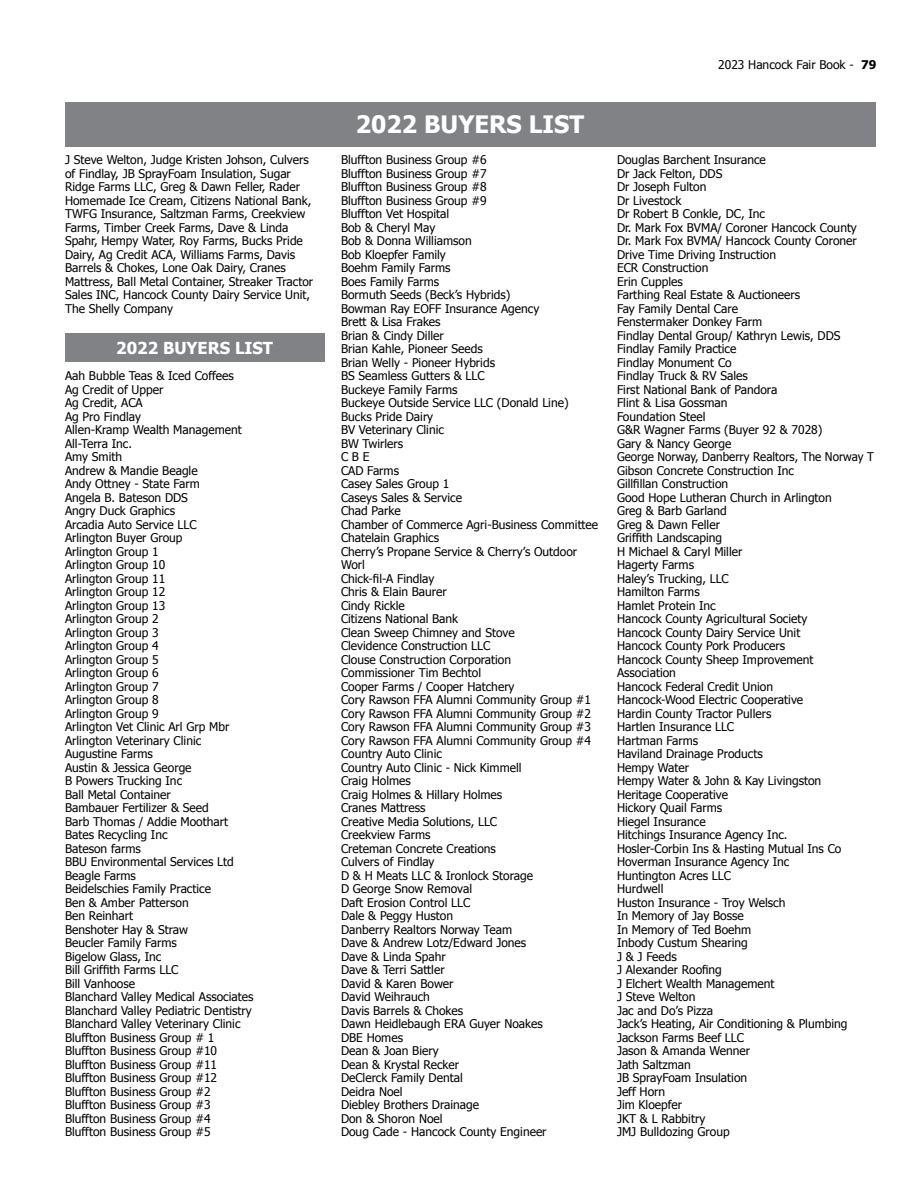
<style>
.page{position:relative;width:918px;height:1188px;background:#fff}
.page>*{position:absolute;margin:0;border:0;box-sizing:border-box;transform-origin:0 0}
.t1{font:700 24px "Tahoma";color:#fff}
.t2{font:700 16.5px "Tahoma";color:#fff}
.t3{font:12px/13.5px "Tahoma";color:#000}
.s1{font-weight:700}
</style>
<div class="page">
<div style="left:65px;top:333px;width:259px;height:29px;background:#808285"></div>
<div style="left:65px;top:102px;width:810px;height:44px;background:#808285"></div>
<p class="t3" style="left:718px;top:57px;width:160px">2023 Hancock Fair Book - <span class="s1">79</span></p>
<p class="t1" style="left:296px;top:108px;width:349px">BAKING, CANNING &amp; CANDY</p>
<p class="t3" style="left:65px;top:152px;width:250px">J Steve Welton, Judge Kristen Johson, Culvers of Findlay, JB SprayFoam Insulation, Sugar Ridge Farms LLC, Greg &amp; Dawn Feller, Rader Homemade Ice Cream, Citizens National Bank, TWFG Insurance, Saltzman Farms, Creekview Farms, Timber Creek Farms, Dave &amp; Linda Spahr, Hempy Water, Roy Farms, Bucks Pride Dairy, Ag Credit ACA, Williams Farms, Davis Barrels &amp; Chokes, Lone Oak Dairy, Cranes Mattress, Ball Metal Container, Streaker Tractor Sales INC, Hancock County Dairy Service Unit, The Shelly Company</p>
<p class="t1" style="left:356px;top:108px;width:230px">2022 BUYERS LIST</p>
<p class="t3" style="left:341px;top:152px;width:259px">Bluffton Business Group #6<br>Bluffton Business Group #7<br>Bluffton Business Group #8<br>Bluffton Business Group #9<br>Bluffton Vet Hospital<br>Bob &amp; Cheryl May<br>Bob &amp; Donna Williamson<br>Bob Kloepfer Family<br>Boehm Family Farms<br>Boes Family Farms<br>Bormuth Seeds (Beck’s Hybrids)<br>Bowman Ray EOFF Insurance Agency<br>Brett &amp; Lisa Frakes<br>Brian &amp; Cindy Diller<br>Brian Kahle, Pioneer Seeds<br>Brian Welly - Pioneer Hybrids<br>BS Seamless Gutters &amp; LLC<br>Buckeye Family Farms<br>Buckeye Outside Service LLC (Donald Line)<br>Bucks Pride Dairy<br>BV Veterinary Clinic<br>BW Twirlers<br>C B E<br>CAD Farms<br>Casey Sales Group 1<br>Caseys Sales &amp; Service<br>Chad Parke<br>Chamber of Commerce Agri-Business Committee<br>Chatelain Graphics<br>Cherry’s Propane Service &amp; Cherry’s Outdoor<br>Worl<br>Chick-fil-A Findlay<br>Chris &amp; Elain Baurer<br>Cindy Rickle<br>Citizens National Bank<br>Clean Sweep Chimney and Stove<br>Clevidence Construction LLC<br>Clouse Construction Corporation<br>Commissioner Tim Bechtol<br>Cooper Farms / Cooper Hatchery<br>Cory Rawson FFA Alumni Community Group #1<br>Cory Rawson FFA Alumni Community Group #2<br>Cory Rawson FFA Alumni Community Group #3<br>Cory Rawson FFA Alumni Community Group #4<br>Country Auto Clinic<br>Country Auto Clinic - Nick Kimmell<br>Craig Holmes<br>Craig Holmes &amp; Hillary Holmes<br>Cranes Mattress<br>Creative Media Solutions, LLC<br>Creekview Farms<br>Creteman Concrete Creations<br>Culvers of Findlay<br>D &amp; H Meats LLC &amp; Ironlock Storage<br>D George Snow Removal<br>Daft Erosion Control LLC<br>Dale &amp; Peggy Huston<br>Danberry Realtors Norway Team<br>Dave &amp; Andrew Lotz/Edward Jones<br>Dave &amp; Linda Spahr<br>Dave &amp; Terri Sattler<br>David &amp; Karen Bower<br>David Weihrauch<br>Davis Barrels &amp; Chokes<br>Dawn Heidlebaugh ERA Guyer Noakes<br>DBE Homes<br>Dean &amp; Joan Biery<br>Dean &amp; Krystal Recker<br>DeClerck Family Dental<br>Deidra Noel<br>Diebley Brothers Drainage<br>Don &amp; Shoron Noel<br>Doug Cade - Hancock County Engineer</p>
<p class="t3" style="left:617px;top:152px;width:259px">Douglas Barchent Insurance<br>Dr Jack Felton, DDS<br>Dr Joseph Fulton<br>Dr Livestock<br>Dr Robert B Conkle, DC, Inc<br>Dr. Mark Fox BVMA/ Coroner Hancock County<br>Dr. Mark Fox BVMA/ Hancock County Coroner<br>Drive Time Driving Instruction<br>ECR Construction<br>Erin Cupples<br>Farthing Real Estate &amp; Auctioneers<br>Fay Family Dental Care<br>Fenstermaker Donkey Farm<br>Findlay Dental Group/ Kathryn Lewis, DDS<br>Findlay Family Practice<br>Findlay Monument Co<br>Findlay Truck &amp; RV Sales<br>First National Bank of Pandora<br>Flint &amp; Lisa Gossman<br>Foundation Steel<br>G&amp;R Wagner Farms (Buyer 92 &amp; 7028)<br>Gary &amp; Nancy George<br>George Norway, Danberry Realtors, The Norway T<br>Gibson Concrete Construction Inc<br>Gillfillan Construction<br>Good Hope Lutheran Church in Arlington<br>Greg &amp; Barb Garland<br>Greg &amp; Dawn Feller<br>Griffith Landscaping<br>H Michael &amp; Caryl Miller<br>Hagerty Farms<br>Haley’s Trucking, LLC<br>Hamilton Farms<br>Hamlet Protein Inc<br>Hancock County Agricultural Society<br>Hancock County Dairy Service Unit<br>Hancock County Pork Producers<br>Hancock County Sheep Improvement<br>Association<br>Hancock Federal Credit Union<br>Hancock-Wood Electric Cooperative<br>Hardin County Tractor Pullers<br>Hartlen Insurance LLC<br>Hartman Farms<br>Haviland Drainage Products<br>Hempy Water<br>Hempy Water &amp; John &amp; Kay Livingston<br>Heritage Cooperative<br>Hickory Quail Farms<br>Hiegel Insurance<br>Hitchings Insurance Agency Inc.<br>Hosler-Corbin Ins &amp; Hasting Mutual Ins Co<br>Hoverman Insurance Agency Inc<br>Huntington Acres LLC<br>Hurdwell<br>Huston Insurance - Troy Welsch<br>In Memory of Jay Bosse<br>In Memory of Ted Boehm<br>Inbody Custum Shearing<br>J &amp; J Feeds<br>J Alexander Roofing<br>J Elchert Wealth Management<br>J Steve Welton<br>Jac and Do’s Pizza<br>Jack’s Heating, Air Conditioning &amp; Plumbing<br>Jackson Farms Beef LLC<br>Jason &amp; Amanda Wenner<br>Jath Saltzman<br>JB SprayFoam Insulation<br>Jeff Horn<br>Jim Kloepfer<br>JKT &amp; L Rabbitry<br>JMJ Bulldozing Group</p>
<p class="t2" style="left:116px;top:336px;width:158px">2022 BUYERS LIST</p>
<p class="t3" style="left:65px;top:368px;width:190px">Aah Bubble Teas &amp; Iced Coffees<br>Ag Credit of Upper<br>Ag Credit, ACA<br>Ag Pro Findlay<br>Allen-Kramp Wealth Management<br>All-Terra Inc.<br>Amy Smith<br>Andrew &amp; Mandie Beagle<br>Andy Ottney - State Farm<br>Angela B. Bateson DDS<br>Angry Duck Graphics<br>Arcadia Auto Service LLC<br>Arlington Buyer Group<br>Arlington Group 1<br>Arlington Group 10<br>Arlington Group 11<br>Arlington Group 12<br>Arlington Group 13<br>Arlington Group 2<br>Arlington Group 3<br>Arlington Group 4<br>Arlington Group 5<br>Arlington Group 6<br>Arlington Group 7<br>Arlington Group 8<br>Arlington Group 9<br>Arlington Vet Clinic Arl Grp Mbr<br>Arlington Veterinary Clinic<br>Augustine Farms<br>Austin &amp; Jessica George<br>B Powers Trucking Inc<br>Ball Metal Container<br>Bambauer Fertilizer &amp; Seed<br>Barb Thomas / Addie Moothart<br>Bates Recycling Inc<br>Bateson farms<br>BBU Environmental Services Ltd<br>Beagle Farms<br>Beidelschies Family Practice<br>Ben &amp; Amber Patterson<br>Ben Reinhart<br>Benshoter Hay &amp; Straw<br>Beucler Family Farms<br>Bigelow Glass, Inc<br>Bill Griffith Farms LLC<br>Bill Vanhoose<br>Blanchard Valley Medical Associates<br>Blanchard Valley Pediatric Dentistry<br>Blanchard Valley Veterinary Clinic<br>Bluffton Business Group # 1<br>Bluffton Business Group #10<br>Bluffton Business Group #11<br>Bluffton Business Group #12<br>Bluffton Business Group #2<br>Bluffton Business Group #3<br>Bluffton Business Group #4<br>Bluffton Business Group #5</p>
</div>
